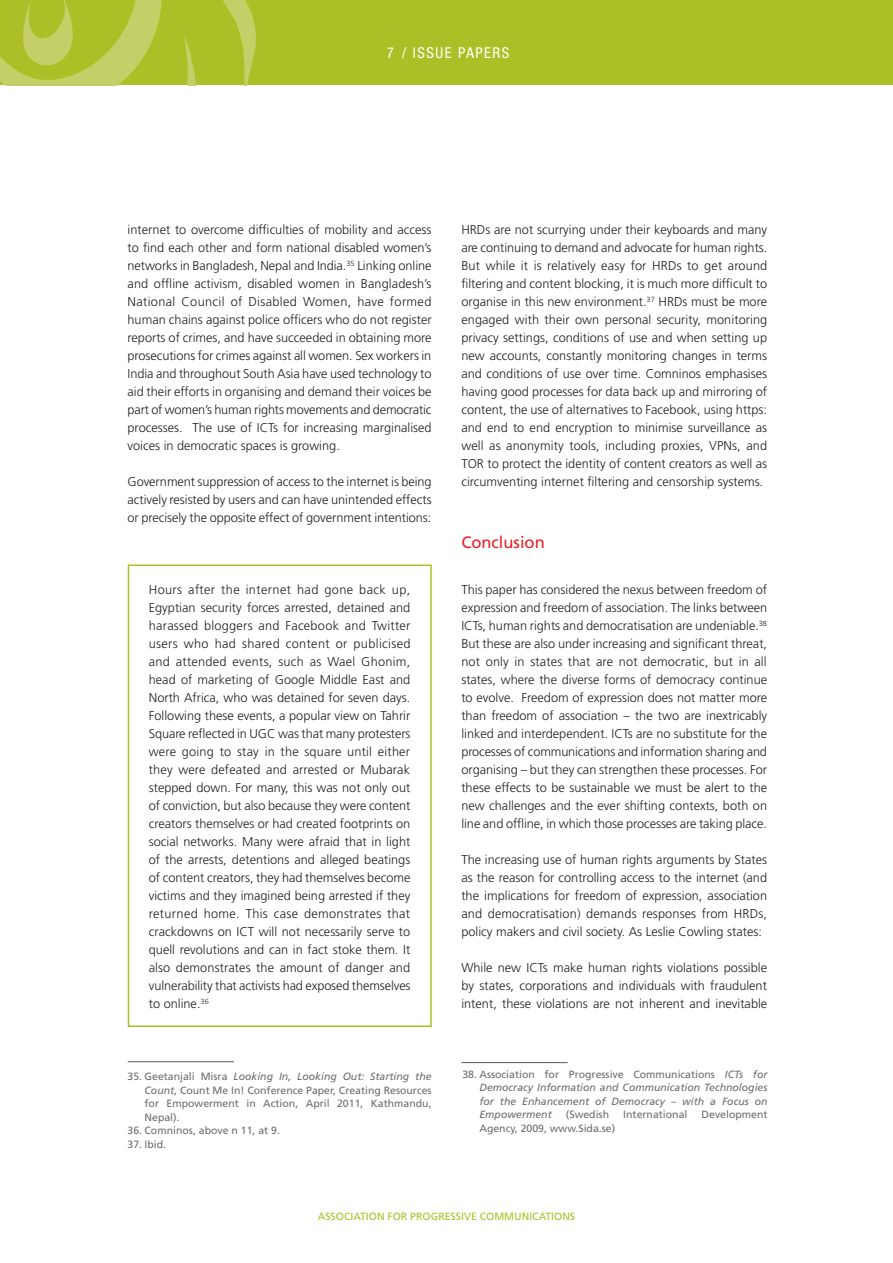
<style>
.page{position:relative;width:893px;height:1263px;background:#fff}
.page>*{position:absolute;margin:0;border:0;box-sizing:border-box;transform-origin:0 0}
.tit2{font:16.5px "Frutiger LT Std";color:#ee1d23}
.t1{font:condensed 15px "Helvetica Neue";letter-spacing:.1em;color:#fff}
.txt{font:300 12.75px/18px "Frutiger LT Std";color:#231f20;text-align:justify}
.nota_pie{font:10.5px/13.5px "Frutiger LT Std";color:#6c6d70;text-align:justify}
.nota_pie-2{font:italic 10.5px/13.5px "Frutiger LT Std";color:#6c6d70;text-align:justify}
.t2{font:10.5px "Frutiger LT Std";color:#adbf26}
.s1{font-style:italic}
.s2{font-style:normal}
</style>
<div class="page">
<div style="left:0;top:0;width:893px;height:85px;background:#adbf26"></div>
<img style="left:1px;top:0;width:255px;height:85px">
<hr style="left:128px;top:1061px;width:106px;height:1px;background:#6c6d70">
<hr style="left:461px;top:1062px;width:107px;height:1px;background:#6c6d70">
<div style="left:128px;top:564px;width:304px;height:463px;border:2px solid #adbf26"></div>
<p class="t1" style="left:387px;top:44px;width:124px">7 / ISSUE PAPERS</p>
<p class="txt" style="left:128px;top:221px;width:306px">internet to overcome difficulties of mobility and access to find each other and form national disabled women’s networks in Bangladesh, Nepal and India.<sup>35</sup> Linking online and offline activism, disabled women in Bangladesh’s National Council of Disabled Women, have formed human chains against police officers who do not register reports of crimes, and have succeeded in obtaining more prosecutions for crimes against all women. Sex workers in India and throughout South Asia have used technology to aid their efforts in organising and demand their voices be part of women’s human rights movements and democratic processes. The use of ICTs for increasing marginalised voices in democratic spaces is growing.</p>
<p class="txt" style="left:128px;top:473px;width:306px">Government suppression of access to the internet is being actively resisted by users and can have unintended effects or precisely the opposite effect of government intentions:</p>
<p class="txt" style="left:149px;top:581px;width:263px">Hours after the internet had gone back up, Egyptian security forces arrested, detained and harassed bloggers and Facebook and Twitter users who had shared content or publicised and attended events, such as Wael Ghonim, head of marketing of Google Middle East and North Africa, who was detained for seven days.<br>Following these events, a popular view on Tahrir Square reflected in UGC was that many protesters were going to stay in the square until either they were defeated and arrested or Mubarak stepped down. For many, this was not only out of conviction, but also because they were content creators themselves or had created footprints on social networks. Many were afraid that in light of the arrests, detentions and alleged beatings of content creators, they had themselves become victims and they imagined being arrested if they returned home. This case demonstrates that crackdowns on ICT will not necessarily serve to quell revolutions and can in fact stoke them. It also demonstrates the amount of danger and vulnerability that activists had exposed themselves to online.<sup>36</sup></p>
<p class="nota_pie" style="left:145px;top:1070px;width:289px;text-indent:-17px">35. Geetanjali Misra <span class="s1">Looking In, Looking Out: Starting the Count</span>, Count Me In! Conference Paper, Creating Resources for Empowerment in Action, April 2011, Kathmandu, Nepal).</p>
<p class="nota_pie" style="left:128px;top:1124px;width:154px">36. Comninos, above n 11, at 9.</p>
<p class="nota_pie" style="left:128px;top:1137px;width:40px">37. Ibid.</p>
<p class="txt" style="left:461px;top:221px;width:307px">HRDs are not scurrying under their keyboards and many are continuing to demand and advocate for human rights.<br>But while it is relatively easy for HRDs to get around filtering and content blocking, it is much more difficult to organise in this new environment.<sup>37</sup> HRDs must be more engaged with their own personal security, monitoring privacy settings, conditions of use and when setting up new accounts, constantly monitoring changes in terms and conditions of use over time. Comninos emphasises having good processes for data back up and mirroring of content, the use of alternatives to Facebook, using https: and end to end encryption to minimise surveillance as well as anonymity tools, including proxies, VPNs, and TOR to protect the identity of content creators as well as circumventing internet filtering and censorship systems.</p>
<p class="tit2" style="left:461px;top:533px;width:85px">Conclusion</p>
<p class="txt" style="left:461px;top:581px;width:307px">This paper has considered the nexus between freedom of expression and freedom of association. The links between ICTs, human rights and democratisation are undeniable.<sup>38<br></sup>But these are also under increasing and significant threat, not only in states that are not democratic, but in all states, where the diverse forms of democracy continue to evolve. Freedom of expression does not matter more than freedom of association – the two are inextricably linked and interdependent. ICTs are no substitute for the processes of communications and information sharing and organising – but they can strengthen these processes. For these effects to be sustainable we must be alert to the new challenges and the ever shifting contexts, both on line and offline, in which those processes are taking place.</p>
<p class="txt" style="left:461px;top:851px;width:307px">The increasing use of human rights arguments by States as the reason for controlling access to the internet (and the implications for freedom of expression, association and democratisation) demands responses from HRDs, policy makers and civil society. As Leslie Cowling states:</p>
<p class="txt" style="left:461px;top:959px;width:307px">While new ICTs make human rights violations possible by states, corporations and individuals with fraudulent intent, these violations are not inherent and inevitable</p>
<p class="nota_pie-2" style="left:479px;top:1067px;width:290px;text-indent:-17px"><span class="s2">38. Association for Progressive Communications</span> ICTs for Democracy Information and Communication Technologies for the Enhancement of Democracy – with a Focus on Empowerment</p>
<p class="nota_pie" style="left:566px;top:1108px;width:45px">(Swedish</p>
<p class="nota_pie" style="left:623px;top:1108px;width:66px">International</p>
<p class="nota_pie" style="left:702px;top:1108px;width:67px">Development</p>
<p class="nota_pie" style="left:479px;top:1121px;width:137px">Agency, 2009, www.Sida.se)</p>
<p class="t2" style="left:318px;top:1210px;width:259px">ASSOCIATION FOR PROGRESSIVE COMMUNICATIONS</p>
</div>
